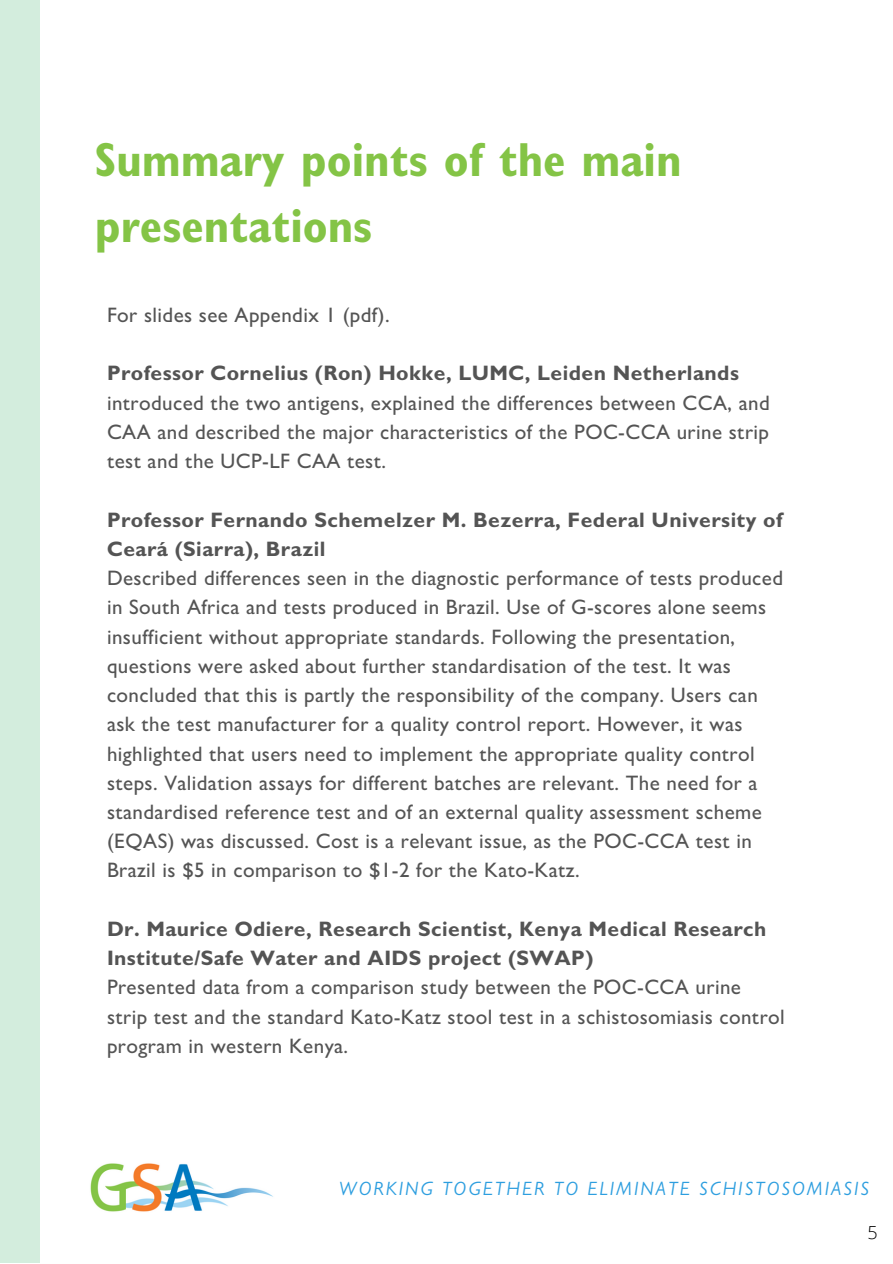
<style>
.page{position:relative;width:893px;height:1264px;background:#fff}
.page>*{position:absolute;margin:0;border:0;box-sizing:border-box;transform-origin:0 0}
.t1{font:700 condensed 48px/66.3px "Gill Sans";color:#84c446}
.t2{font:500 21px/29.2px "Gill Sans";letter-spacing:.02em;color:#545454}
.t3{font:700 21px/29.2px "Gill Sans";letter-spacing:.02em;color:#545454}
.t4{font:italic 19.35px "Gill Sans";letter-spacing:.11em;color:#2d9edf}
.t5{font:300 18px "Open Sans";color:#000}
</style>
<div class="page">
<div style="left:0;top:0;width:39px;height:1262px;background:#d3eddd"></div>
<img style="left:90px;top:1163px;width:183px;height:49px">
<h1 class="t1" style="left:95px;top:134px;width:588px">Summary points of the main presentations</h1>
<p class="t2" style="left:107px;top:303px;width:284px">For slides see Appendix 1 (pdf).</p>
<p class="t3" style="left:107px;top:362px;width:633px">Professor Cornelius (Ron) Hokke, LUMC, Leiden Netherlands</p>
<p class="t2" style="left:107px;top:391px;width:664px;text-align:justify">introduced the two antigens, explained the differences between CCA, and CAA and described the major characteristics of the POC-CCA urine strip test and the UCP-LF CAA test.</p>
<p class="t3" style="left:107px;top:508px;width:676px">Professor Fernando Schemelzer M. Bezerra, Federal University of<br>Ceará (Siarra), Brazil</p>
<p class="t2" style="left:107px;top:566px;width:677px">Described differences seen in the diagnostic performance of tests produced in South Africa and tests produced in Brazil. Use of G-scores alone seems insufficient without appropriate standards. Following the presentation, questions were asked about further standardisation of the test. It was concluded that this is partly the responsibility of the company. Users can ask the test manufacturer for a quality control report. However, it was highlighted that users need to implement the appropriate quality control steps. Validation assays for different batches are relevant. The need for a standardised reference test and of an external quality assessment scheme (EQAS) was discussed. Cost is a relevant issue, as the POC-CCA test in Brazil is $5 in comparison to $1-2 for the Kato-Katz.</p>
<p class="t3" style="left:107px;top:917px;width:660px">Dr. Maurice Odiere, Research Scientist, Kenya Medical Research<br>Institute/Safe Water and AIDS project (SWAP)</p>
<p class="t2" style="left:107px;top:976px;width:679px">Presented data from a comparison study between the POC-CCA urine strip test and the standard Kato-Katz stool test in a schistosomiasis control program in western Kenya.</p>
<p class="t4" style="left:339px;top:1181px;width:531px">WORKING TOGETHER TO ELIMINATE SCHISTOSOMIASIS</p>
<p class="t5" style="left:867px;top:1219px;width:12px">5</p>
</div>
